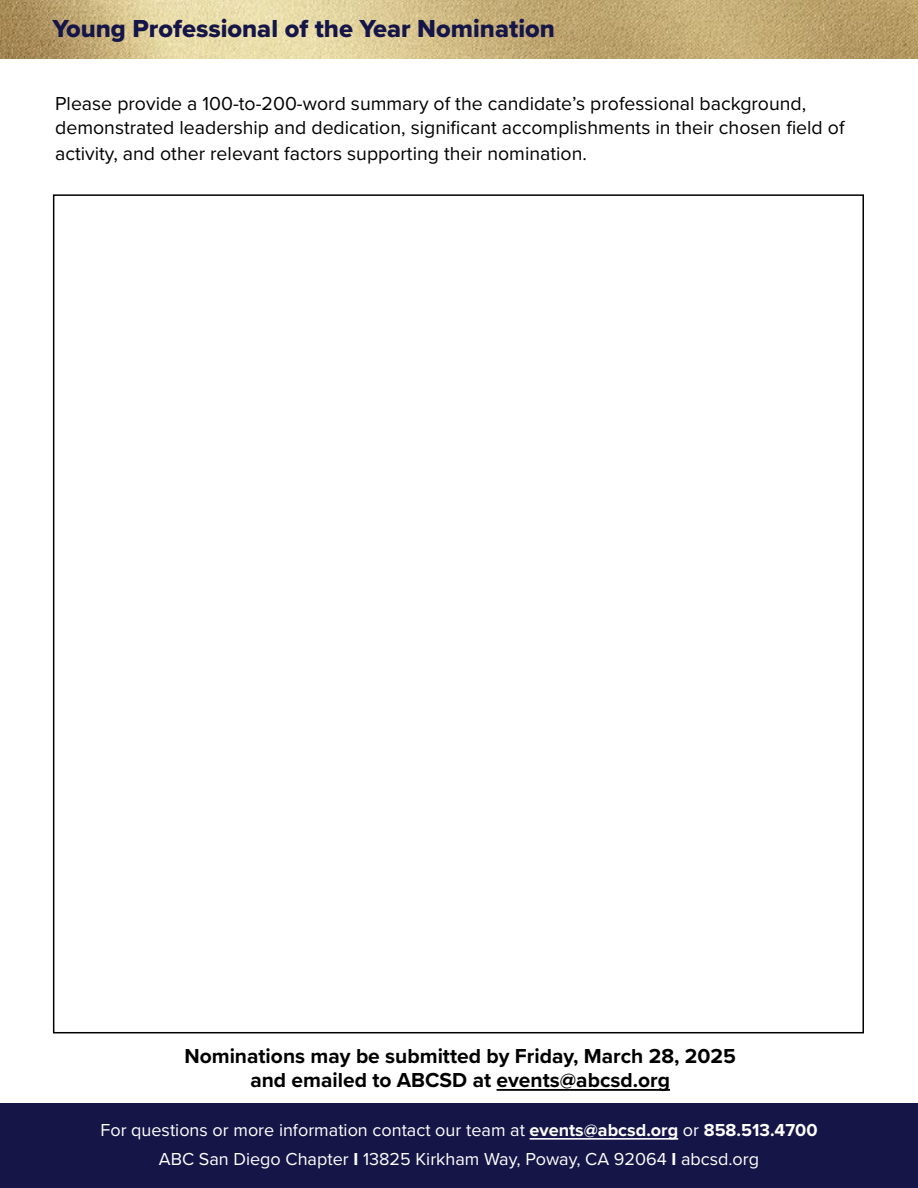
<style>
.page{position:relative;width:918px;height:1188px;background:#fff}
.page>*{position:absolute;margin:0;border:0;box-sizing:border-box;transform-origin:0 0}
.t1{font:25.5px "Proxima Nova Extrabld";color:#151547}
.t2{font:700 21px/24px "Proxima Nova";color:#000;text-align:center}
.t3{font:19.5px/24.8px "Proxima Nova";color:#000}
.t4{font:18px/28.5px "Proxima Nova";color:#fff;text-align:center}
.s1{font-weight:700}
</style>
<div class="page">
<hr style="left:497px;top:1089px;width:173px;height:2px;background:#000">
<div style="left:0;top:1104px;width:918px;height:84px;background:#151547"></div>
<hr style="left:530px;top:1138px;width:148px;height:2px;background:#fff">
<img style="left:0;top:0;width:918px;height:58px">
<h1 class="t1" style="left:52px;top:9px;width:504px">Young Professional of the Year Nomination</h1>
<p class="t3" style="left:55px;top:91px;width:791px">Please provide a 100-to-200-word summary of the candidate’s professional background, demonstrated leadership and dedication, significant accomplishments in their chosen field of activity, and other relevant factors supporting their nomination.</p>
<p class="t2" style="left:184px;top:1043px;width:553px">Nominations may be submitted by Friday, March 28, 2025 and emailed to ABCSD at events@abcsd.org</p>
<p class="t4" style="left:100px;top:1115px;width:719px">For questions or more information contact our team at <span class="s1">events@abcsd.org</span> or <span class="s1">858.513.4700<br></span>ABC San Diego Chapter <span class="s1">I</span> 13825 Kirkham Way, Poway, CA 92064 <span class="s1">I</span> abcsd.org</p>
</div>
